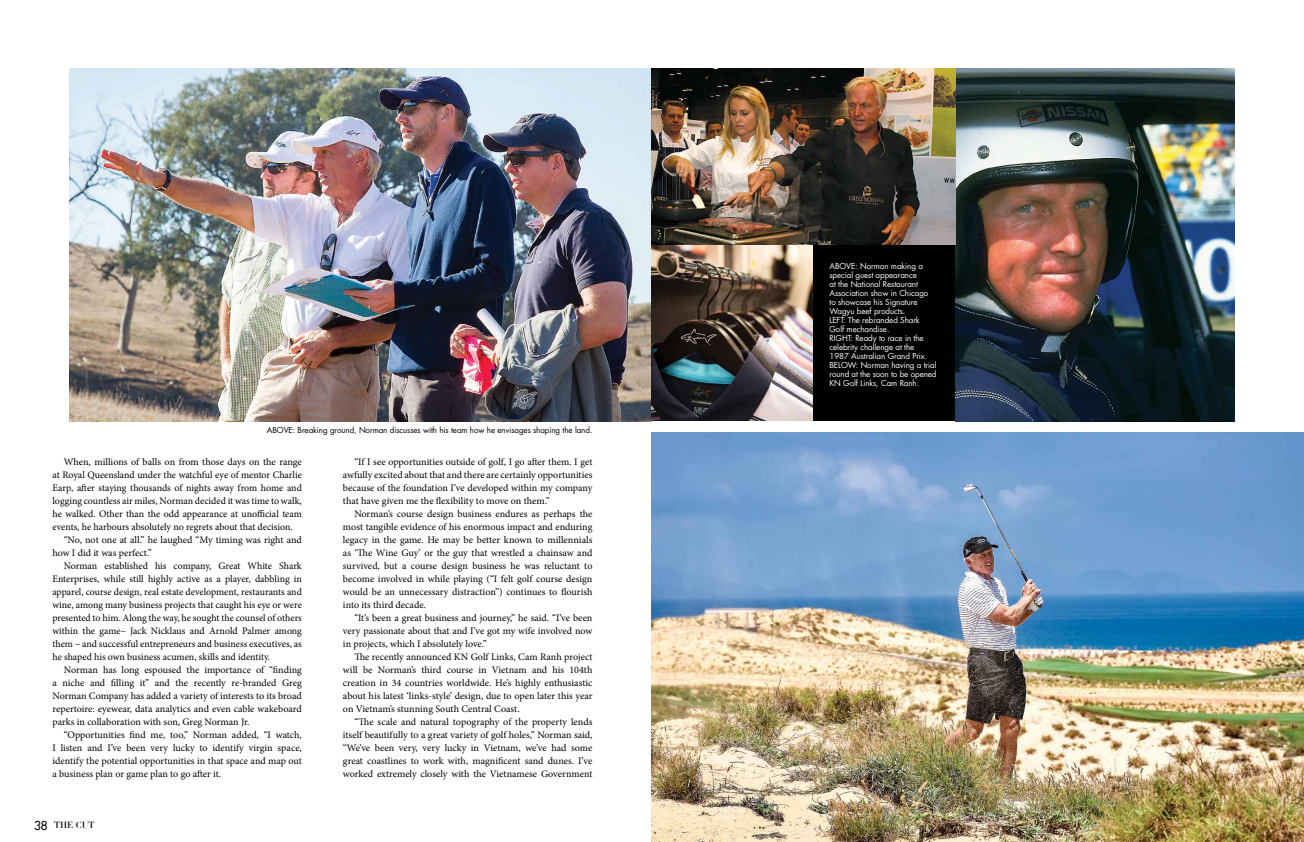
<style>
.page{position:relative;width:1304px;height:842px;background:#fff}
.page>*{position:absolute;margin:0;border:0;box-sizing:border-box;transform-origin:0 0}
.t1{font:10px/13px "Minion Pro";letter-spacing:-.005em;color:#000;text-align:justify}
.t2{font:9px "Didot LT Std Headline";color:#000}
.t3{font:8px/9px "Futura LT";letter-spacing:-.01em;color:#fff}
.t4{font:8px "Futura LT";letter-spacing:-.01em;color:#000}
.s1{font-family:"Futura LT";font-size:12px}
</style>
<div class="page">
<div style="left:812px;top:240px;width:148px;height:181px;background:#000101"></div>
<img style="left:652px;top:433px;width:652px;height:409px">
<img style="left:69px;top:68px;width:583px;height:353px">
<img style="left:955px;top:68px;width:280px;height:353px">
<img style="left:652px;top:245px;width:160px;height:176px">
<img style="left:652px;top:68px;width:303px;height:177px">
<p class="t4" style="left:267px;top:425px;width:327px">ABOVE: Breaking ground, Norman discusses with his team how he envisages shaping the land.</p>
<p class="t1" style="left:64px;top:455px;width:240px">When, millions of balls on from those days on the range</p>
<p class="t1" style="left:52px;top:468px;width:251px">at Royal Queensland under the watchful eye of mentor Charlie</p>
<p class="t1" style="left:52px;top:481px;width:251px">Earp, after staying thousands of nights away from home and</p>
<p class="t1" style="left:52px;top:494px;width:251px">logging countless air miles, Norman decided it was time to walk,</p>
<p class="t1" style="left:52px;top:507px;width:251px">he walked. Other than the odd appearance at unofficial team</p>
<p class="t1" style="left:52px;top:520px;width:242px">events, he harbours absolutely no regrets about that decision.</p>
<p class="t1" style="left:64px;top:533px;width:240px">“No, not one at all.” he laughed “My timing was right and</p>
<p class="t1" style="left:52px;top:546px;width:101px">how I did it was perfect.”</p>
<p class="t1" style="left:64px;top:559px;width:240px">Norman established his company, Great White Shark</p>
<p class="t1" style="left:52px;top:572px;width:251px">Enterprises, while still highly active as a player, dabbling in</p>
<p class="t1" style="left:52px;top:585px;width:251px">apparel, course design, real estate development, restaurants and</p>
<p class="t1" style="left:52px;top:598px;width:251px">wine, among many business projects that caught his eye or were</p>
<p class="t1" style="left:52px;top:611px;width:251px">presented to him. Along the way, he sought the counsel of others</p>
<p class="t1" style="left:52px;top:624px;width:251px">within the game– Jack Nicklaus and Arnold Palmer among</p>
<p class="t1" style="left:52px;top:637px;width:251px">them – and successful entrepreneurs and business executives, as</p>
<p class="t1" style="left:52px;top:650px;width:219px">he shaped his own business acumen, skills and identity.</p>
<p class="t1" style="left:64px;top:663px;width:240px">Norman has long espoused the importance of “finding</p>
<p class="t1" style="left:52px;top:676px;width:251px">a niche and filling it” and the recently re-branded Greg</p>
<p class="t1" style="left:52px;top:689px;width:251px">Norman Company has added a variety of interests to its broad</p>
<p class="t1" style="left:52px;top:702px;width:251px">repertoire: eyewear, data analytics and even cable wakeboard</p>
<p class="t1" style="left:52px;top:715px;width:199px">parks in collaboration with son, Greg Norman Jr.</p>
<p class="t1" style="left:64px;top:728px;width:240px">“Opportunities find me, too,” Norman added, “I watch,</p>
<p class="t1" style="left:52px;top:741px;width:251px">I listen and I’ve been very lucky to identify virgin space,</p>
<p class="t1" style="left:52px;top:754px;width:251px">identify the potential opportunities in that space and map out</p>
<p class="t1" style="left:52px;top:767px;width:170px">a business plan or game plan to go after it.</p>
<p class="t2" style="left:34px;top:820px;width:62px"><span class="s1">38</span> THE CUT</p>
<p class="t1" style="left:343px;top:455px;width:251px;text-indent:11px">“If I see opportunities outside of golf, I go after them. I get awfully excited about that and there are certainly opportunities because of the foundation I’ve developed within my company that have given me the flexibility to move on them.”</p>
<p class="t1" style="left:343px;top:507px;width:251px;text-indent:11px">Norman’s course design business endures as perhaps the most tangible evidence of his enormous impact and enduring legacy in the game. He may be better known to millennials as ‘The Wine Guy’ or the guy that wrestled a chainsaw and survived, but a course design business he was reluctant to become involved in while playing (“I felt golf course design would be an unnecessary distraction”) continues to flourish into its third decade.</p>
<p class="t1" style="left:343px;top:611px;width:251px;text-indent:11px">“It’s been a great business and journey,” he said. “I’ve been very passionate about that and I’ve got my wife involved now in projects, which I absolutely love.”</p>
<p class="t1" style="left:343px;top:650px;width:251px;text-indent:11px">The recently announced KN Golf Links, Cam Ranh project will be Norman’s third course in Vietnam and his 104th creation in 34 countries worldwide. He’s highly enthusiastic about his latest ‘links-style’ design, due to open later this year on Vietnam’s stunning South Central Coast.</p>
<p class="t1" style="left:343px;top:715px;width:251px;text-indent:11px">“The scale and natural topography of the property lends itself beautifully to a great variety of golf holes,” Norman said, “We’ve been very, very lucky in Vietnam, we’ve had some great coastlines to work with, magnificent sand dunes. I’ve worked extremely closely with the Vietnamese Government</p>
<p class="t3" style="left:829px;top:261px;width:109px">ABOVE: Norman making a special guest appearance<br>at the National Restaurant<br>Association show in Chicago to showcase his Signature<br>Wagyu beef products.<br>LEFT: The rebranded Shark<br>Golf mechandise.<br>RIGHT: Ready to race in the celebrity challenge at the<br>1987 Australian Grand Prix.<br>BELOW: Norman having a trial round at the soon to be opened<br>KN Golf Links, Cam Ranh.</p>
</div>
